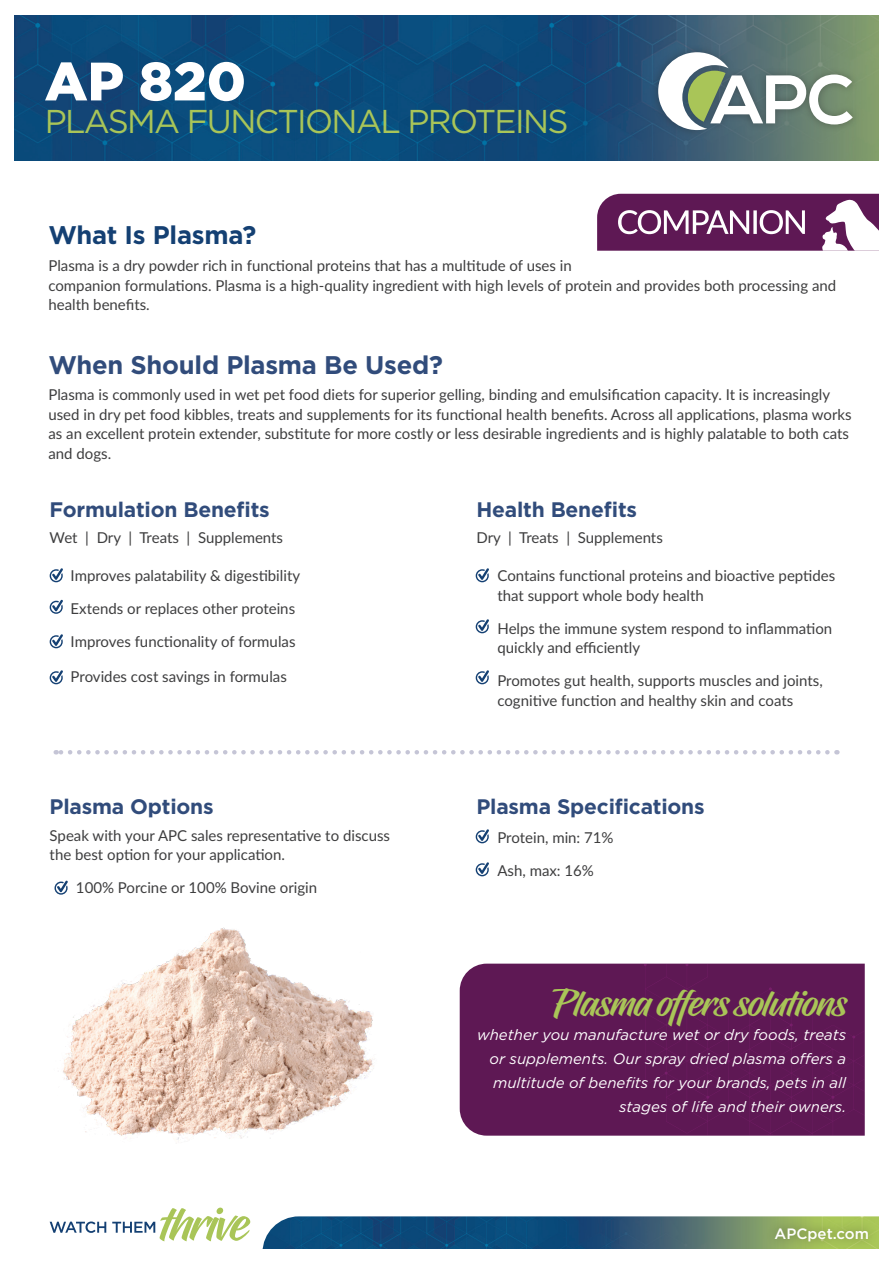
<style>
.page{position:relative;width:893px;height:1263px;background:#fff}
.page>*{position:absolute;margin:0;border:0;box-sizing:border-box;transform-origin:0 0}
.t1{font:900 54px "Gotham";color:#fff}
.t2{font:37.5px "Hughs";color:#a9c558}
.t3{font:33px "Gotham";letter-spacing:-.05em;color:#a9c558}
.body_copy{font:700 25.5px "Gotham";letter-spacing:-.01em;color:#314c7b}
.body_copy-2{font:700 25.5px "Gotham";letter-spacing:-.01em;color:#144073}
.body_copy-3{font:700 21px "Gotham";letter-spacing:-.01em;color:#314c7b}
.body_copy-4{font:15px/19.5px "Lato";color:#3e3e3f}
.t4{font:italic 15px/24px "Gotham";color:#fff;text-align:right}
.t5{font:500 15px "Gotham";color:#fff}
</style>
<div class="page">
<img style="left:262px;top:1216px;width:617px;height:33px">
<div style="left:765px;top:1218px;width:113px;height:33px;background:#231f20;opacity:.45"></div>
<svg style="left:50px;top:1221px;width:56px;height:12px"></svg>
<svg style="left:112px;top:1207px;width:138px;height:34px"></svg>
<img style="left:14px;top:15px;width:865px;height:145px">
<div style="left:650px;top:44px;width:210px;height:94px;background:#231f20;opacity:.35"></div>
<svg style="left:658px;top:52px;width:195px;height:78px"></svg>
<div style="left:460px;top:964px;width:184px;height:172px;background:#5e1854"></div>
<div style="left:644px;top:964px;width:221px;height:172px;background:#5e1854"></div>
<svg style="left:56px;top:750px;width:771px;height:4px"></svg>
<img style="left:63px;top:927px;width:311px;height:213px">
<svg style="left:476px;top:829px;width:13px;height:14px"></svg>
<svg style="left:476px;top:862px;width:13px;height:14px"></svg>
<svg style="left:55px;top:880px;width:13px;height:15px"></svg>
<svg style="left:50px;top:568px;width:13px;height:14px"></svg>
<svg style="left:50px;top:600px;width:13px;height:14px"></svg>
<svg style="left:50px;top:634px;width:13px;height:14px"></svg>
<svg style="left:476px;top:568px;width:13px;height:14px"></svg>
<svg style="left:476px;top:619px;width:13px;height:14px"></svg>
<svg style="left:476px;top:670px;width:13px;height:14px"></svg>
<svg style="left:50px;top:670px;width:13px;height:14px"></svg>
<svg style="left:597px;top:194px;width:282px;height:57px"></svg>
<div style="left:0;top:1249px;width:893px;height:14px;background:#fff"></div>
<p class="t1" style="left:45px;top:44px;width:203px">AP 820</p>
<p class="t3" style="left:45px;top:101px;width:525px">PLASMA FUNCTIONAL PROTEINS</p>
<p class="body_copy-2" style="left:48px;top:219px;width:209px">What Is Plasma?</p>
<p class="body_copy-4" style="left:48px;top:255px;width:789px">Plasma is a dry powder rich in functional proteins that has a multitude of uses in<br>companion formulations. Plasma is a high-quality ingredient with high levels of protein and provides both processing and health benefits.</p>
<p class="body_copy" style="left:48px;top:348px;width:396px">When Should Plasma Be Used?</p>
<p class="body_copy-4" style="left:48px;top:385px;width:805px">Plasma is commonly used in wet pet food diets for superior gelling, binding and emulsification capacity. It is increasingly used in dry pet food kibbles, treats and supplements for its functional health benefits. Across all applications, plasma works as an excellent protein extender, substitute for more costly or less desirable ingredients and is highly palatable to both cats and dogs.</p>
<p class="body_copy-3" style="left:50px;top:495px;width:222px">Formulation Benefits</p>
<p class="body_copy-4" style="left:50px;top:528px;width:235px">Wet | Dry | Treats | Supplements</p>
<p class="body_copy-4" style="left:71px;top:565px;width:231px">Improves palatability &amp; digestibility</p>
<p class="body_copy-4" style="left:71px;top:598px;width:226px">Extends or replaces other proteins</p>
<p class="body_copy-4" style="left:71px;top:631px;width:226px">Improves functionality of formulas</p>
<p class="body_copy-4" style="left:71px;top:666px;width:218px">Provides cost savings in formulas</p>
<p class="body_copy-3" style="left:50px;top:793px;width:165px">Plasma Options</p>
<p class="body_copy-4" style="left:50px;top:825px;width:342px">Speak with your APC sales representative to discuss the best option for your application.</p>
<p class="body_copy-4" style="left:76px;top:877px;width:243px">100% Porcine or 100% Bovine origin</p>
<p class="body_copy-3" style="left:476px;top:495px;width:162px">Health Benefits</p>
<p class="body_copy-4" style="left:476px;top:528px;width:188px">Dry | Treats | Supplements</p>
<p class="body_copy-4" style="left:497px;top:565px;width:339px">Contains functional proteins and bioactive peptides that support whole body health</p>
<p class="body_copy-4" style="left:497px;top:618px;width:336px">Helps the immune system respond to inflammation quickly and efficiently</p>
<p class="body_copy-4" style="left:497px;top:670px;width:327px">Promotes gut health, supports muscles and joints, cognitive function and healthy skin and coats</p>
<p class="body_copy-3" style="left:476px;top:793px;width:230px">Plasma Specifications</p>
<p class="body_copy-4" style="left:497px;top:827px;width:118px">Protein, min: 71%</p>
<p class="body_copy-4" style="left:497px;top:860px;width:98px">Ash, max: 16%</p>
<p class="t2" style="left:552px;top:981px;width:296px">Plasma offers solutions</p>
<p class="t4" style="left:477px;top:1022px;width:371px">whether you manufacture wet or dry foods, treats or supplements. Our spray dried plasma offers a multitude of benefits for your brands, pets in all stages of life and their owners.</p>
<p class="t5" style="left:775px;top:1225px;width:96px">APCpet.com</p>
</div>
